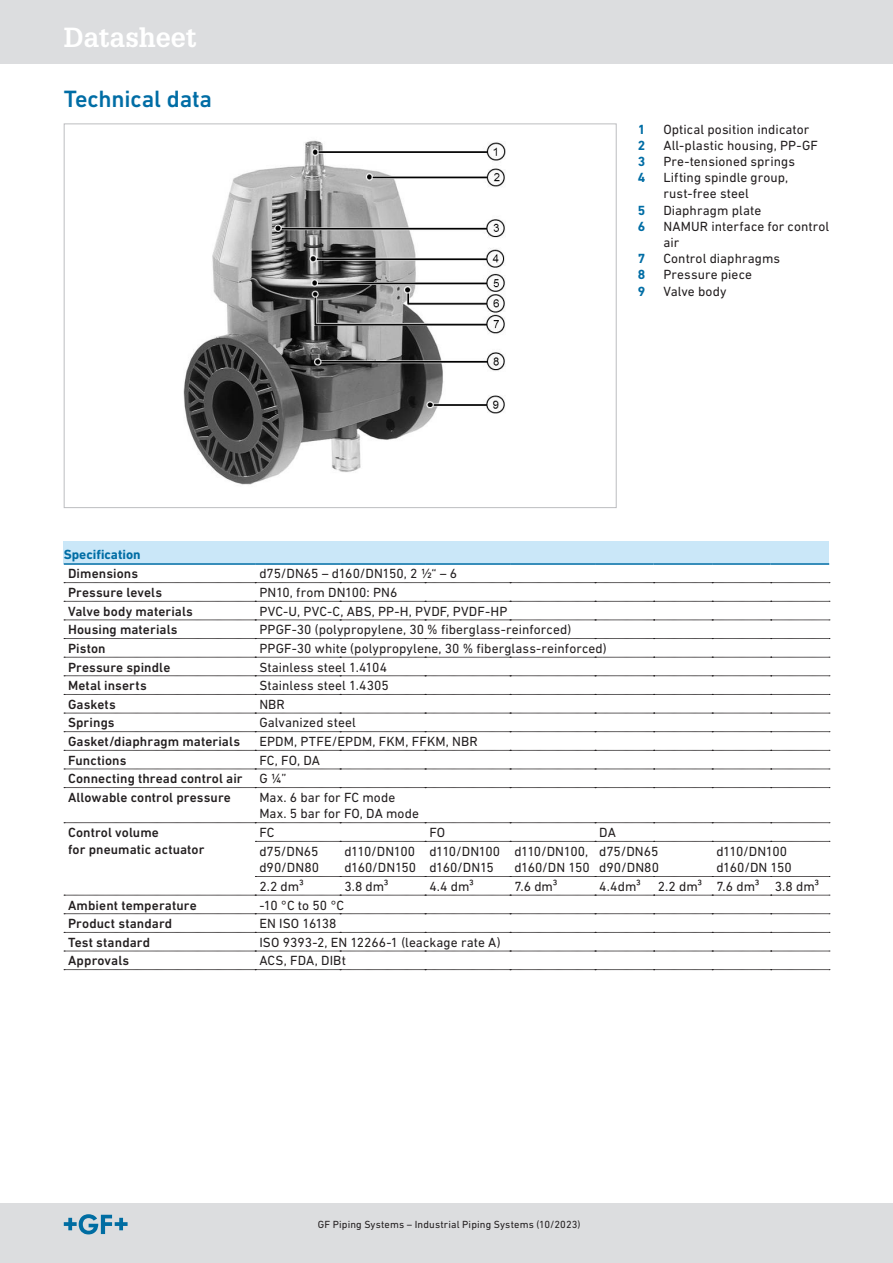
<style>
.page{position:relative;width:893px;height:1263px;background:#fff}
.page>*{position:absolute;margin:0;border:0;box-sizing:border-box;transform-origin:0 0}
.t1{font:700 27px "Glypha LT Pro";color:#fff}
.Überschrift_3_Kap_x{font:500 24px "DIN Next W1 G";letter-spacing:-.01em;color:#006da5}
.Tabelle_Text_links{font:13.5px/16.2px "DIN Next W1 G";letter-spacing:.005em;color:#231f20}
.Tabelle_Text_links-2{font:500 13.5px "DIN Next W1 G";letter-spacing:.01em;color:#231f20}
.Tabelle_Text_links-3{font:13.5px "DIN Next W1 G";letter-spacing:-.025em;color:#231f20}
.Table-Head-Font-GF-Blue-9pt-bold{font:700 13.5px "DIN Next W1 G";color:#006da5}
.t2{font:10.5px "DIN Next W1 G";letter-spacing:.015em;color:#231f20}
</style>
<div class="page">
<div style="left:0;top:1203px;width:893px;height:60px;background:#dcdddf"></div>
<svg style="left:64px;top:1214px;width:64px;height:20px"></svg>
<div style="left:0;top:0;width:893px;height:64px;background:#dcdddf"></div>
<div style="left:64px;top:541px;width:765px;height:23px;background:#cae7f8"></div>
<svg style="left:64px;top:582px;width:766px;height:1px"></svg>
<svg style="left:64px;top:601px;width:766px;height:1px"></svg>
<svg style="left:64px;top:620px;width:766px;height:1px"></svg>
<svg style="left:64px;top:638px;width:766px;height:1px"></svg>
<svg style="left:64px;top:657px;width:766px;height:1px"></svg>
<svg style="left:64px;top:675px;width:766px;height:1px"></svg>
<svg style="left:64px;top:694px;width:766px;height:1px"></svg>
<svg style="left:64px;top:713px;width:766px;height:1px"></svg>
<svg style="left:64px;top:731px;width:766px;height:1px"></svg>
<svg style="left:64px;top:750px;width:766px;height:1px"></svg>
<svg style="left:64px;top:769px;width:766px;height:1px"></svg>
<svg style="left:64px;top:787px;width:766px;height:1px"></svg>
<svg style="left:64px;top:822px;width:766px;height:1px"></svg>
<svg style="left:255px;top:841px;width:575px;height:1px"></svg>
<svg style="left:255px;top:876px;width:575px;height:1px"></svg>
<svg style="left:64px;top:895px;width:766px;height:1px"></svg>
<svg style="left:64px;top:913px;width:766px;height:1px"></svg>
<svg style="left:64px;top:932px;width:766px;height:1px"></svg>
<svg style="left:64px;top:951px;width:766px;height:1px"></svg>
<svg style="left:64px;top:969px;width:766px;height:1px"></svg>
<hr style="left:64px;top:563px;width:191px;height:2px;background:#006da5">
<hr style="left:255px;top:563px;width:85px;height:2px;background:#006da5">
<hr style="left:340px;top:563px;width:85px;height:2px;background:#006da5">
<hr style="left:425px;top:563px;width:85px;height:2px;background:#006da5">
<hr style="left:510px;top:563px;width:85px;height:2px;background:#006da5">
<hr style="left:595px;top:563px;width:59px;height:2px;background:#006da5">
<hr style="left:654px;top:563px;width:58px;height:2px;background:#006da5">
<hr style="left:712px;top:563px;width:59px;height:2px;background:#006da5">
<hr style="left:771px;top:563px;width:58px;height:2px;background:#006da5">
<img style="left:183px;top:140px;width:323px;height:345px">
<h1 class="t1" style="left:64px;top:20px;width:134px">Datasheet</h1>
<p class="Überschrift_3_Kap_x" style="left:64px;top:85px;width:150px">Technical data</p>
<p class="Table-Head-Font-GF-Blue-9pt-bold" style="left:638px;top:121px;width:9px">1</p>
<p class="Tabelle_Text_links" style="left:663px;top:121px;width:148px">Optical position indicator</p>
<p class="Table-Head-Font-GF-Blue-9pt-bold" style="left:638px;top:137px;width:9px">2</p>
<p class="Tabelle_Text_links" style="left:663px;top:137px;width:156px">All-plastic housing, PP-GF</p>
<p class="Table-Head-Font-GF-Blue-9pt-bold" style="left:638px;top:154px;width:9px">3</p>
<p class="Tabelle_Text_links" style="left:663px;top:153px;width:133px">Pre-tensioned springs</p>
<p class="Table-Head-Font-GF-Blue-9pt-bold" style="left:638px;top:170px;width:9px">4</p>
<p class="Tabelle_Text_links" style="left:663px;top:169px;width:126px">Lifting spindle group, rust-free steel</p>
<p class="Table-Head-Font-GF-Blue-9pt-bold" style="left:638px;top:202px;width:9px">5</p>
<p class="Tabelle_Text_links" style="left:663px;top:202px;width:99px">Diaphragm plate</p>
<p class="Table-Head-Font-GF-Blue-9pt-bold" style="left:638px;top:218px;width:9px">6</p>
<p class="Tabelle_Text_links" style="left:663px;top:218px;width:167px">NAMUR interface for control air</p>
<p class="Table-Head-Font-GF-Blue-9pt-bold" style="left:638px;top:251px;width:9px">7</p>
<p class="Tabelle_Text_links" style="left:663px;top:250px;width:118px">Control diaphragms</p>
<p class="Table-Head-Font-GF-Blue-9pt-bold" style="left:638px;top:267px;width:9px">8</p>
<p class="Tabelle_Text_links" style="left:663px;top:267px;width:90px">Pressure piece</p>
<p class="Table-Head-Font-GF-Blue-9pt-bold" style="left:638px;top:283px;width:9px">9</p>
<p class="Tabelle_Text_links" style="left:663px;top:283px;width:65px">Valve body</p>
<p class="Table-Head-Font-GF-Blue-9pt-bold" style="left:64px;top:546px;width:78px">Specification</p>
<p class="Tabelle_Text_links-2" style="left:68px;top:566px;width:72px">Dimensions</p>
<p class="Tabelle_Text_links" style="left:259px;top:565px;width:199px">d75/DN65 – d160/DN150, 2 ½“ – 6</p>
<p class="Tabelle_Text_links-2" style="left:68px;top:585px;width:96px">Pressure levels</p>
<p class="Tabelle_Text_links" style="left:259px;top:584px;width:140px">PN10, from DN100: PN6</p>
<p class="Tabelle_Text_links-2" style="left:68px;top:603px;width:127px">Valve body materials</p>
<p class="Tabelle_Text_links" style="left:259px;top:603px;width:249px">PVC-U, PVC-C, ABS, PP-H, PVDF, PVDF-HP</p>
<p class="Tabelle_Text_links-2" style="left:68px;top:622px;width:111px">Housing materials</p>
<p class="Tabelle_Text_links" style="left:259px;top:621px;width:313px">PPGF-30 (polypropylene, 30 % fiberglass-reinforced)</p>
<p class="Tabelle_Text_links-2" style="left:68px;top:640px;width:39px">Piston</p>
<p class="Tabelle_Text_links" style="left:259px;top:640px;width:349px">PPGF-30 white (polypropylene, 30 % fiberglass-reinforced)</p>
<p class="Tabelle_Text_links-2" style="left:68px;top:659px;width:104px">Pressure spindle</p>
<p class="Tabelle_Text_links" style="left:259px;top:659px;width:129px">Stainless steel 1.4104</p>
<p class="Tabelle_Text_links-2" style="left:68px;top:678px;width:80px">Metal inserts</p>
<p class="Tabelle_Text_links" style="left:259px;top:677px;width:131px">Stainless steel 1.4305</p>
<p class="Tabelle_Text_links-2" style="left:68px;top:696px;width:49px">Gaskets</p>
<p class="Tabelle_Text_links" style="left:259px;top:696px;width:27px">NBR</p>
<p class="Tabelle_Text_links-2" style="left:68px;top:715px;width:48px">Springs</p>
<p class="Tabelle_Text_links" style="left:259px;top:715px;width:98px">Galvanized steel</p>
<p class="Tabelle_Text_links-2" style="left:68px;top:734px;width:174px">Gasket/diaphragm materials</p>
<p class="Tabelle_Text_links" style="left:259px;top:733px;width:220px">EPDM, PTFE/EPDM, FKM, FFKM, NBR</p>
<p class="Tabelle_Text_links-2" style="left:68px;top:752px;width:60px">Functions</p>
<p class="Tabelle_Text_links" style="left:259px;top:752px;width:62px">FC, FO, DA</p>
<p class="Tabelle_Text_links-2" style="left:68px;top:771px;width:176px">Connecting thread control air</p>
<p class="Tabelle_Text_links" style="left:259px;top:770px;width:29px">G ¼”</p>
<p class="Tabelle_Text_links-2" style="left:68px;top:789px;width:164px">Allowable control pressure</p>
<p class="Tabelle_Text_links" style="left:259px;top:789px;width:138px">Max. 6 bar for FC mode</p>
<p class="Tabelle_Text_links" style="left:259px;top:806px;width:161px">Max. 5 bar for FO, DA mode</p>
<p class="Tabelle_Text_links-2" style="left:68px;top:825px;width:92px">Control volume</p>
<p class="Tabelle_Text_links-2" style="left:68px;top:841px;width:138px">for pneumatic actuator</p>
<p class="Tabelle_Text_links" style="left:259px;top:824px;width:17px">FC</p>
<p class="Tabelle_Text_links" style="left:429px;top:824px;width:17px">FO</p>
<p class="Tabelle_Text_links" style="left:599px;top:824px;width:18px">DA</p>
<p class="Tabelle_Text_links" style="left:259px;top:843px;width:61px">d75/DN65</p>
<p class="Tabelle_Text_links" style="left:259px;top:859px;width:61px">d90/DN80</p>
<p class="Tabelle_Text_links-3" style="left:344px;top:843px;width:72px">d110/DN100</p>
<p class="Tabelle_Text_links-3" style="left:344px;top:860px;width:73px">d160/DN150</p>
<p class="Tabelle_Text_links-3" style="left:429px;top:843px;width:72px">d110/DN100</p>
<p class="Tabelle_Text_links-3" style="left:429px;top:860px;width:66px">d160/DN15</p>
<p class="Tabelle_Text_links-3" style="left:514px;top:843px;width:75px">d110/DN100,</p>
<p class="Tabelle_Text_links" style="left:514px;top:859px;width:77px">d160/DN 150</p>
<p class="Tabelle_Text_links" style="left:599px;top:843px;width:61px">d75/DN65</p>
<p class="Tabelle_Text_links" style="left:599px;top:859px;width:61px">d90/DN80</p>
<p class="Tabelle_Text_links-3" style="left:716px;top:843px;width:72px">d110/DN100</p>
<p class="Tabelle_Text_links" style="left:716px;top:859px;width:77px">d160/DN 150</p>
<p class="Tabelle_Text_links" style="left:259px;top:878px;width:46px">2.2 dm³</p>
<p class="Tabelle_Text_links" style="left:344px;top:878px;width:46px">3.8 dm³</p>
<p class="Tabelle_Text_links" style="left:429px;top:878px;width:46px">4.4 dm³</p>
<p class="Tabelle_Text_links" style="left:514px;top:878px;width:45px">7.6 dm³</p>
<p class="Tabelle_Text_links" style="left:599px;top:878px;width:43px">4.4dm³</p>
<p class="Tabelle_Text_links" style="left:658px;top:878px;width:46px">2.2 dm³</p>
<p class="Tabelle_Text_links" style="left:716px;top:878px;width:45px">7.6 dm³</p>
<p class="Tabelle_Text_links" style="left:775px;top:878px;width:46px">3.8 dm³</p>
<p class="Tabelle_Text_links-2" style="left:68px;top:897px;width:130px">Ambient temperature</p>
<p class="Tabelle_Text_links" style="left:259px;top:897px;width:86px">-10 °C to 50 °C</p>
<p class="Tabelle_Text_links-2" style="left:68px;top:916px;width:106px">Product standard</p>
<p class="Tabelle_Text_links" style="left:259px;top:915px;width:79px">EN ISO 16138</p>
<p class="Tabelle_Text_links-2" style="left:68px;top:934px;width:84px">Test standard</p>
<p class="Tabelle_Text_links" style="left:259px;top:934px;width:243px">ISO 9393-2, EN 12266-1 (leackage rate A)</p>
<p class="Tabelle_Text_links-2" style="left:68px;top:953px;width:63px">Approvals</p>
<p class="Tabelle_Text_links" style="left:259px;top:952px;width:88px">ACS, FDA, DIBt</p>
<p class="t2" style="left:318px;top:1219px;width:264px">GF Piping Systems – Industrial Piping Systems (10/2023)</p>
</div>
